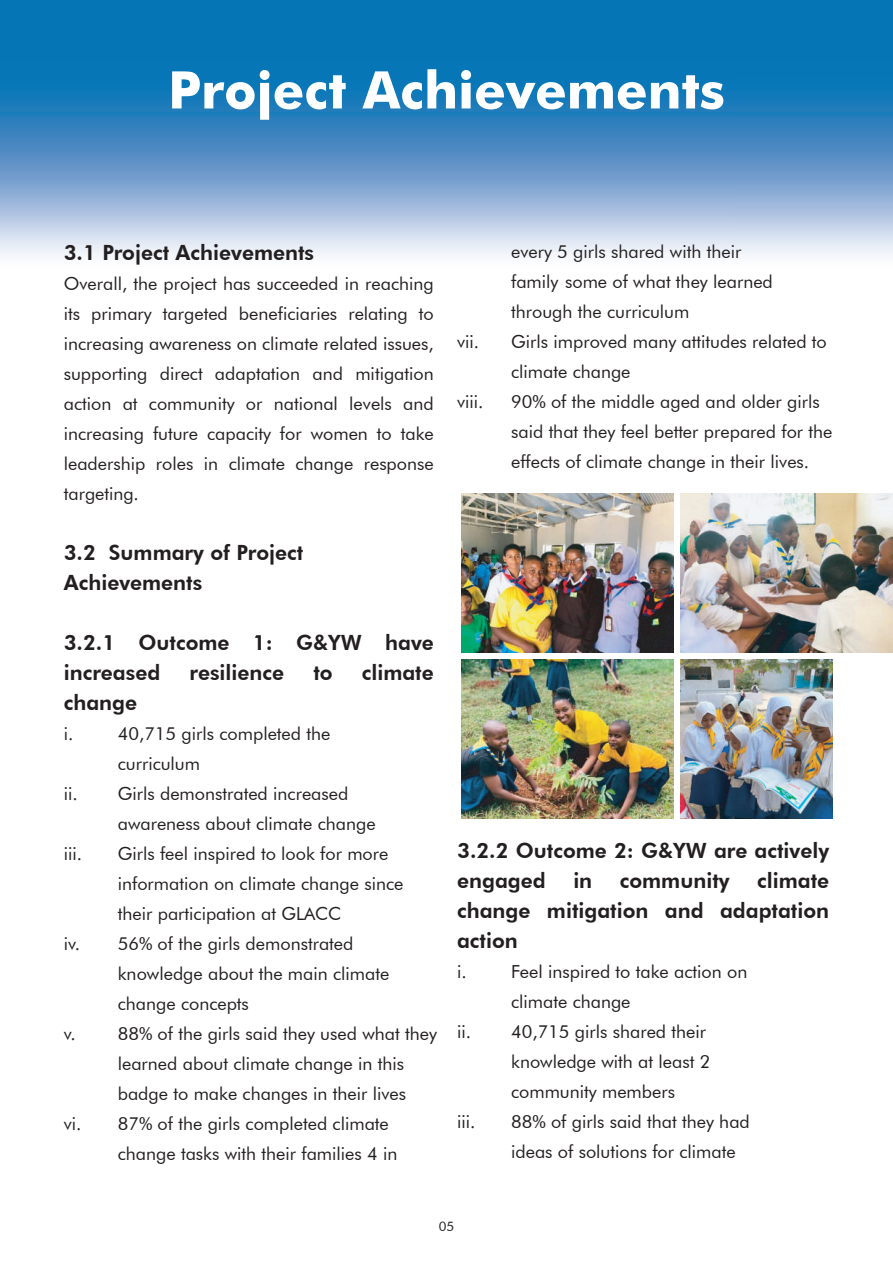
<style>
.page{position:relative;width:893px;height:1263px;background:#fff}
.page>*{position:absolute;margin:0;border:0;box-sizing:border-box;transform-origin:0 0}
.t1{font:700 51.9px "Futura BT";color:#fff}
.t2{font:800 21px/30px "Futura BT";color:#231f20}
.t3{font:18px/30px "Futura BT";color:#231f20}
.t4{font:13.2px "Futura BT";color:#231f20}
</style>
<div class="page">
<img style="left:0;top:0;width:893px;height:256px">
<img style="left:462px;top:659px;width:211px;height:159px">
<img style="left:681px;top:659px;width:152px;height:160px">
<img style="left:681px;top:493px;width:212px;height:159px">
<img style="left:462px;top:493px;width:211px;height:159px">
<h1 class="t1" style="left:168px;top:58px;width:558px">Project Achievements</h1>
<p class="t2" style="left:64px;top:238px;width:252px">3.1 Project Achievements</p>
<p class="t3" style="left:64px;top:269px;width:372px;text-align:justify">Overall, the project has succeeded in reaching its primary targeted beneficiaries relating to increasing awareness on climate related issues, supporting direct adaptation and mitigation action at community or national levels and increasing future capacity for women to take leadership roles in climate change response targeting.</p>
<p class="t2" style="left:64px;top:538px;width:241px">3.2 Summary of Project<br>Achievements</p>
<p class="t2" style="left:64px;top:628px;width:372px">3.2.1 Outcome 1: G&amp;YW have increased</p>
<p class="t2" style="left:189px;top:658px;width:96px">resilience</p>
<p class="t2" style="left:313px;top:658px;width:21px">to</p>
<p class="t2" style="left:362px;top:658px;width:74px">climate</p>
<p class="t2" style="left:64px;top:688px;width:75px">change</p>
<p class="t3" style="left:64px;top:719px;width:11px">i.</p>
<p class="t3" style="left:118px;top:719px;width:214px">40,715 girls completed the</p>
<p class="t3" style="left:118px;top:749px;width:84px">curriculum</p>
<p class="t3" style="left:64px;top:779px;width:286px">ii. Girls demonstrated increased</p>
<p class="t3" style="left:118px;top:809px;width:259px">awareness about climate change</p>
<p class="t3" style="left:64px;top:839px;width:20px">iii.</p>
<p class="t3" style="left:118px;top:839px;width:272px">Girls feel inspired to look for more</p>
<p class="t3" style="left:118px;top:869px;width:287px">information on climate change since</p>
<p class="t3" style="left:118px;top:899px;width:225px">their participation at GLACC</p>
<p class="t3" style="left:64px;top:929px;width:291px">iv. 56% of the girls demonstrated</p>
<p class="t3" style="left:118px;top:959px;width:273px">knowledge about the main climate</p>
<p class="t3" style="left:118px;top:989px;width:133px">change concepts</p>
<p class="t3" style="left:64px;top:1019px;width:375px">v. 88% of the girls said they used what they</p>
<p class="t3" style="left:118px;top:1049px;width:288px">learned about climate change in this</p>
<p class="t3" style="left:118px;top:1079px;width:290px">badge to make changes in their lives</p>
<p class="t3" style="left:64px;top:1109px;width:327px">vi. 87% of the girls completed climate</p>
<p class="t3" style="left:118px;top:1139px;width:281px">change tasks with their families 4 in</p>
<p class="t3" style="left:511px;top:236px;width:263px">every 5 girls shared with their family some of what they learned through the curriculum</p>
<p class="t3" style="left:457px;top:326px;width:24px">vii.</p>
<p class="t3" style="left:511px;top:326px;width:317px">Girls improved many attitudes related to climate change</p>
<p class="t3" style="left:457px;top:386px;width:28px">viii.</p>
<p class="t3" style="left:511px;top:386px;width:323px">90% of the middle aged and older girls said that they feel better prepared for the effects of climate change in their lives.</p>
<p class="t2" style="left:457px;top:835px;width:374px">3.2.2 Outcome 2: G&amp;YW are actively engaged</p>
<p class="t2" style="left:457px;top:865px;width:374px;text-align:justify;text-indent:300px">climate change mitigation and adaptation action</p>
<p class="t3" style="left:457px;top:956px;width:11px">i.</p>
<p class="t3" style="left:511px;top:956px;width:238px">Feel inspired to take action on</p>
<p class="t3" style="left:511px;top:986px;width:121px">climate change</p>
<p class="t3" style="left:457px;top:1016px;width:251px">ii. 40,715 girls shared their</p>
<p class="t3" style="left:511px;top:1046px;width:201px">knowledge with at least 2</p>
<p class="t3" style="left:511px;top:1076px;width:165px">community members</p>
<p class="t3" style="left:457px;top:1106px;width:20px">iii.</p>
<p class="t3" style="left:511px;top:1106px;width:240px">88% of girls said that they had ideas of solutions for climate</p>
<p class="t2" style="left:573px;top:865px;width:20px">in</p>
<p class="t2" style="left:620px;top:865px;width:111px">community</p>
<p class="t4" style="left:439px;top:1218px;width:17px">05</p>
</div>
